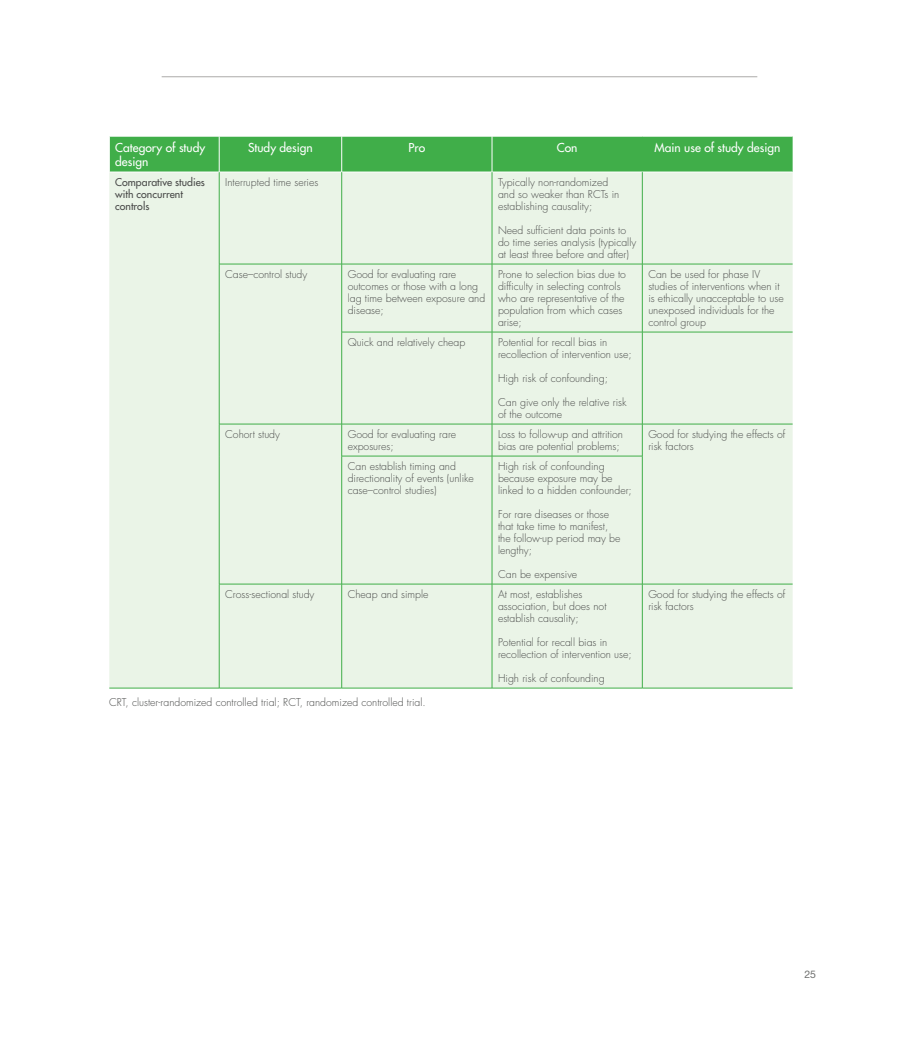
<style>
.page{position:relative;width:919px;height:1046px;background:#fff}
.page>*{position:absolute;margin:0;border:0;box-sizing:border-box;transform-origin:0 0}
.t1{font:12px/14.4px "Futura";color:#fff}
.t2{font:300 10.5px/12px "Futura";color:#4a4b4a}
.t3{font:10.5px/12px "Futura";color:#4a4b4a}
.t4{font:10.5px "Helvetica Neue";color:#6f706f}
</style>
<div class="page">
<hr style="left:162px;top:77px;width:595px;height:1px;background:#acaaa9">
<div style="left:110px;top:137px;width:682px;height:35px;background:#40ae49"></div>
<div style="left:109px;top:173px;width:683px;height:515px;background:#eaf4e7"></div>
<hr style="left:219px;top:136px;width:1px;height:36px;background:#fff">
<hr style="left:341px;top:136px;width:1px;height:36px;background:#fff">
<hr style="left:491px;top:136px;width:1px;height:36px;background:#fff">
<hr style="left:219px;top:172px;width:1px;height:92px;background:#40ae49">
<hr style="left:219px;top:264px;width:1px;height:68px;background:#40ae49">
<hr style="left:219px;top:332px;width:1px;height:92px;background:#40ae49">
<hr style="left:219px;top:264px;width:123px;height:1px;background:#40ae49">
<hr style="left:341px;top:172px;width:1px;height:92px;background:#40ae49">
<hr style="left:341px;top:264px;width:1px;height:68px;background:#40ae49">
<hr style="left:341px;top:332px;width:1px;height:92px;background:#40ae49">
<hr style="left:342px;top:264px;width:150px;height:1px;background:#40ae49">
<hr style="left:341px;top:332px;width:151px;height:1px;background:#40ae49">
<hr style="left:491px;top:172px;width:1px;height:92px;background:#40ae49">
<hr style="left:491px;top:264px;width:1px;height:68px;background:#40ae49">
<hr style="left:491px;top:332px;width:1px;height:92px;background:#40ae49">
<hr style="left:492px;top:264px;width:150px;height:1px;background:#40ae49">
<hr style="left:492px;top:332px;width:150px;height:1px;background:#40ae49">
<hr style="left:642px;top:172px;width:1px;height:92px;background:#40ae49">
<hr style="left:642px;top:264px;width:1px;height:68px;background:#40ae49">
<hr style="left:642px;top:332px;width:1px;height:92px;background:#40ae49">
<hr style="left:642px;top:264px;width:150px;height:1px;background:#40ae49">
<hr style="left:642px;top:332px;width:150px;height:1px;background:#40ae49">
<hr style="left:219px;top:424px;width:1px;height:32px;background:#40ae49">
<hr style="left:219px;top:456px;width:1px;height:128px;background:#40ae49">
<hr style="left:219px;top:424px;width:123px;height:1px;background:#40ae49">
<hr style="left:341px;top:424px;width:1px;height:32px;background:#40ae49">
<hr style="left:341px;top:456px;width:1px;height:128px;background:#40ae49">
<hr style="left:342px;top:424px;width:150px;height:1px;background:#40ae49">
<hr style="left:341px;top:456px;width:151px;height:1px;background:#40ae49">
<hr style="left:491px;top:424px;width:1px;height:32px;background:#40ae49">
<hr style="left:491px;top:456px;width:1px;height:128px;background:#40ae49">
<hr style="left:492px;top:424px;width:150px;height:1px;background:#40ae49">
<hr style="left:492px;top:456px;width:150px;height:1px;background:#40ae49">
<hr style="left:642px;top:424px;width:1px;height:32px;background:#40ae49">
<hr style="left:642px;top:456px;width:1px;height:128px;background:#40ae49">
<hr style="left:642px;top:424px;width:150px;height:1px;background:#40ae49">
<hr style="left:109px;top:688px;width:110px;height:1px;background:#40ae49">
<hr style="left:219px;top:584px;width:1px;height:104px;background:#40ae49">
<hr style="left:219px;top:584px;width:123px;height:1px;background:#40ae49">
<hr style="left:219px;top:688px;width:123px;height:1px;background:#40ae49">
<hr style="left:341px;top:584px;width:1px;height:104px;background:#40ae49">
<hr style="left:342px;top:584px;width:150px;height:1px;background:#40ae49">
<hr style="left:342px;top:688px;width:150px;height:1px;background:#40ae49">
<hr style="left:491px;top:584px;width:1px;height:104px;background:#40ae49">
<hr style="left:492px;top:584px;width:150px;height:1px;background:#40ae49">
<hr style="left:492px;top:688px;width:150px;height:1px;background:#40ae49">
<hr style="left:642px;top:584px;width:1px;height:104px;background:#40ae49">
<hr style="left:642px;top:584px;width:150px;height:1px;background:#40ae49">
<hr style="left:642px;top:688px;width:150px;height:1px;background:#40ae49">
<p class="t1" style="left:115px;top:140px;width:91px">Category of study design</p>
<p class="t1" style="left:248px;top:140px;width:66px">Study design</p>
<p class="t1" style="left:408px;top:140px;width:18px">Pro</p>
<p class="t1" style="left:556px;top:140px;width:22px">Con</p>
<p class="t1" style="left:654px;top:140px;width:127px">Main use of study design</p>
<p class="t3" style="left:115px;top:176px;width:91px">Comparative studies with concurrent controls</p>
<p class="t2" style="left:225px;top:177px;width:95px">Interrupted time series</p>
<p class="t2" style="left:498px;top:177px;width:123px">Typically non-randomized and so weaker than RCTs in establishing causality;</p>
<p class="t2" style="left:498px;top:225px;width:140px">Need sufficient data points to do time series analysis (typically at least three before and after)</p>
<p class="t2" style="left:225px;top:269px;width:84px">Case–control study</p>
<p class="t2" style="left:348px;top:269px;width:139px">Good for evaluating rare outcomes or those with a long lag time between exposure and disease;</p>
<p class="t2" style="left:498px;top:269px;width:129px">Prone to selection bias due to difficulty in selecting controls who are representative of the population from which cases arise;</p>
<p class="t2" style="left:648px;top:269px;width:137px">Can be used for phase IV studies of interventions when it is ethically unacceptable to use unexposed individuals for the control group</p>
<p class="t2" style="left:348px;top:337px;width:119px">Quick and relatively cheap</p>
<p class="t2" style="left:498px;top:337px;width:135px">Potential for recall bias in recollection of intervention use;</p>
<p class="t2" style="left:498px;top:373px;width:111px">High risk of confounding;</p>
<p class="t2" style="left:498px;top:397px;width:130px">Can give only the relative risk of the outcome</p>
<p class="t2" style="left:225px;top:429px;width:56px">Cohort study</p>
<p class="t2" style="left:348px;top:429px;width:110px">Good for evaluating rare exposures;</p>
<p class="t2" style="left:498px;top:429px;width:127px">Loss to follow-up and attrition bias are potential problems;</p>
<p class="t2" style="left:648px;top:429px;width:138px">Good for studying the effects of risk factors</p>
<p class="t2" style="left:348px;top:461px;width:128px">Can establish timing and directionality of events (unlike case–control studies)</p>
<p class="t2" style="left:498px;top:461px;width:135px">High risk of confounding because exposure may be linked to a hidden confounder;</p>
<p class="t2" style="left:498px;top:509px;width:124px">For rare diseases or those that take time to manifest, the follow-up period may be lengthy;</p>
<p class="t2" style="left:498px;top:569px;width:81px">Can be expensive</p>
<p class="t2" style="left:225px;top:589px;width:91px">Cross-sectional study</p>
<p class="t2" style="left:348px;top:589px;width:82px">Cheap and simple</p>
<p class="t2" style="left:498px;top:589px;width:110px">At most, establishes association, but does not establish causality;</p>
<p class="t2" style="left:498px;top:637px;width:135px">Potential for recall bias in recollection of intervention use;</p>
<p class="t2" style="left:498px;top:673px;width:108px">High risk of confounding</p>
<p class="t2" style="left:648px;top:589px;width:138px">Good for studying the effects of risk factors</p>
<p class="t2" style="left:109px;top:697px;width:318px">CRT, cluster-randomized controlled trial; RCT, randomized controlled trial.</p>
<p class="t4" style="left:804px;top:968px;width:13px">25</p>
</div>
